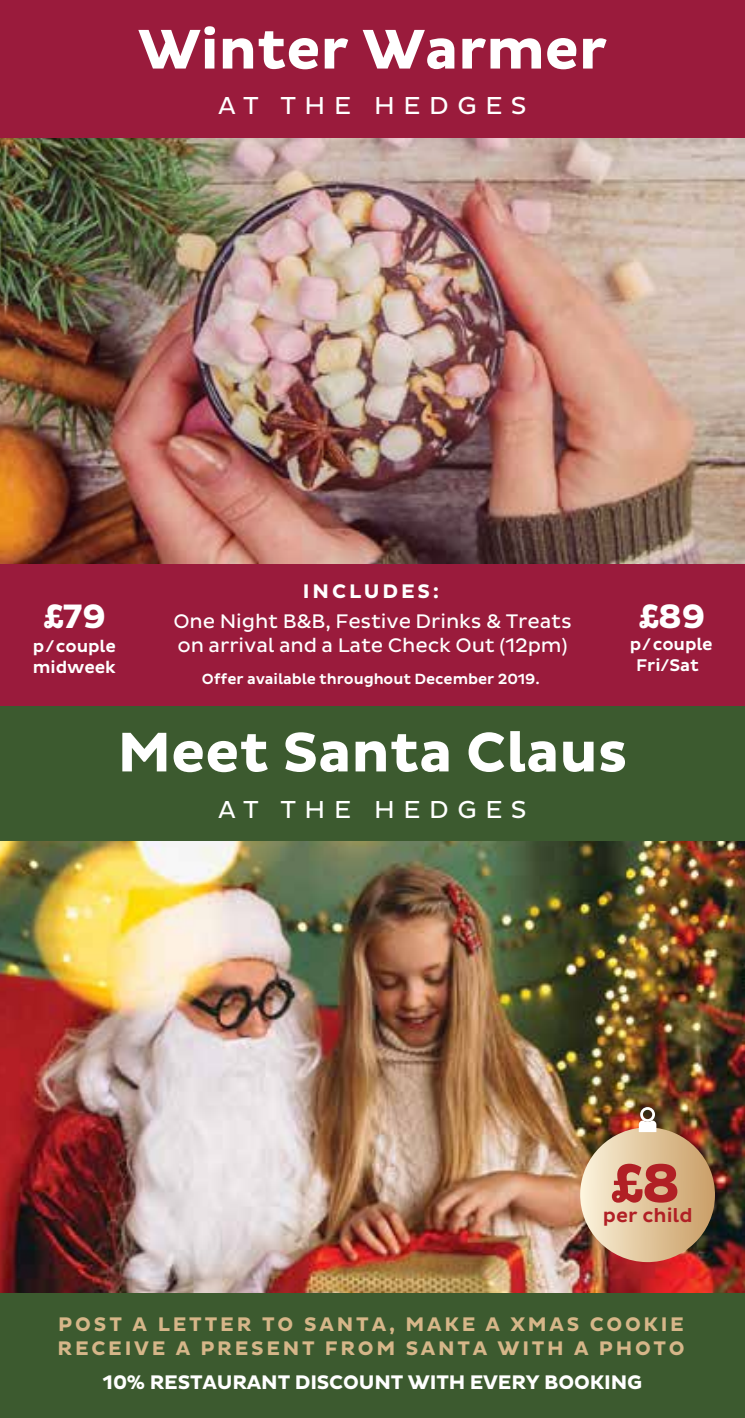
<style>
.page{position:relative;width:745px;height:1418px;background:#fff}
.page>*{position:absolute;margin:0;border:0;box-sizing:border-box;transform-origin:0 0}
.t1{font:700 56.75px "Pluto Sans";color:#fff}
.t2{font:700 55.5px "Pluto Sans";color:#b12025}
.t3{font:700 34.5px "Pluto Sans";color:#fff}
.t4{font:25px "Pluto Sans";letter-spacing:.345em;color:#fff}
.t5{font:700 20px/24px "Pluto Sans";letter-spacing:.135em;color:#d6b689}
.t6{font:20px/24px "Pluto Sans";letter-spacing:-.005em;color:#fff}
.t7{font:700 20px "Pluto Sans";letter-spacing:-.01em;color:#fff}
.t8{font:700 20px "Pluto Sans";letter-spacing:.145em;color:#fff}
.t9{font:500 19.75px "Pluto Sans";color:#b12025}
.t10{font:500 17.25px/20.8px "Pluto Sans";letter-spacing:-.005em;color:#fff}
.t11{font:500 15px "Pluto Sans";letter-spacing:-.005em;color:#fff}
</style>
<div class="page">
<img style="left:0;top:841px;width:744px;height:452px">
<img style="left:0;top:137px;width:744px;height:427px">
<img style="left:579px;top:1107px;width:136px;height:155px">
<div style="left:0;top:0;width:744px;height:137px;background:#9a1b3c"></div>
<div style="left:0;top:564px;width:744px;height:144px;background:#9a1b3c"></div>
<div style="left:0;top:706px;width:744px;height:135px;background:#3c5a2f"></div>
<div style="left:0;top:1293px;width:744px;height:124px;background:#3c5a2f"></div>
<h1 class="t1" style="left:138px;top:17px;width:470px">Winter Warmer</h1>
<p class="t4" style="left:218px;top:91px;width:310px">AT THE HEDGES</p>
<h3 class="t3" style="left:43px;top:596px;width:64px">£79</h3>
<p class="t10" style="left:33px;top:636px;width:84px">p/couple midweek</p>
<p class="t8" style="left:303px;top:580px;width:138px">INCLUDES:</p>
<p class="t6" style="left:173px;top:609px;width:399px">One Night B&amp;B, Festive Drinks &amp; Treats on arrival and a Late Check Out (12pm)</p>
<p class="t11" style="left:202px;top:670px;width:339px">Offer available throughout December 2019.</p>
<h3 class="t3" style="left:638px;top:596px;width:69px">£89</h3>
<p class="t10" style="left:629px;top:634px;width:84px;text-align:center">p/couple<br>Fri/Sat</p>
<h1 class="t1" style="left:117px;top:719px;width:511px">Meet Santa Claus</h1>
<p class="t4" style="left:218px;top:795px;width:310px">AT THE HEDGES</p>
<h2 class="t2" style="left:609px;top:1151px;width:72px">£8</h2>
<p class="t9" style="left:602px;top:1203px;width:91px">per child</p>
<p class="t5" style="left:58px;top:1312px;width:628px">POST A LETTER TO SANTA, MAKE A XMAS COOKIE<br>RECEIVE A PRESENT FROM SANTA WITH A PHOTO</p>
<p class="t7" style="left:103px;top:1370px;width:540px">10% RESTAURANT DISCOUNT WITH EVERY BOOKING</p>
</div>
